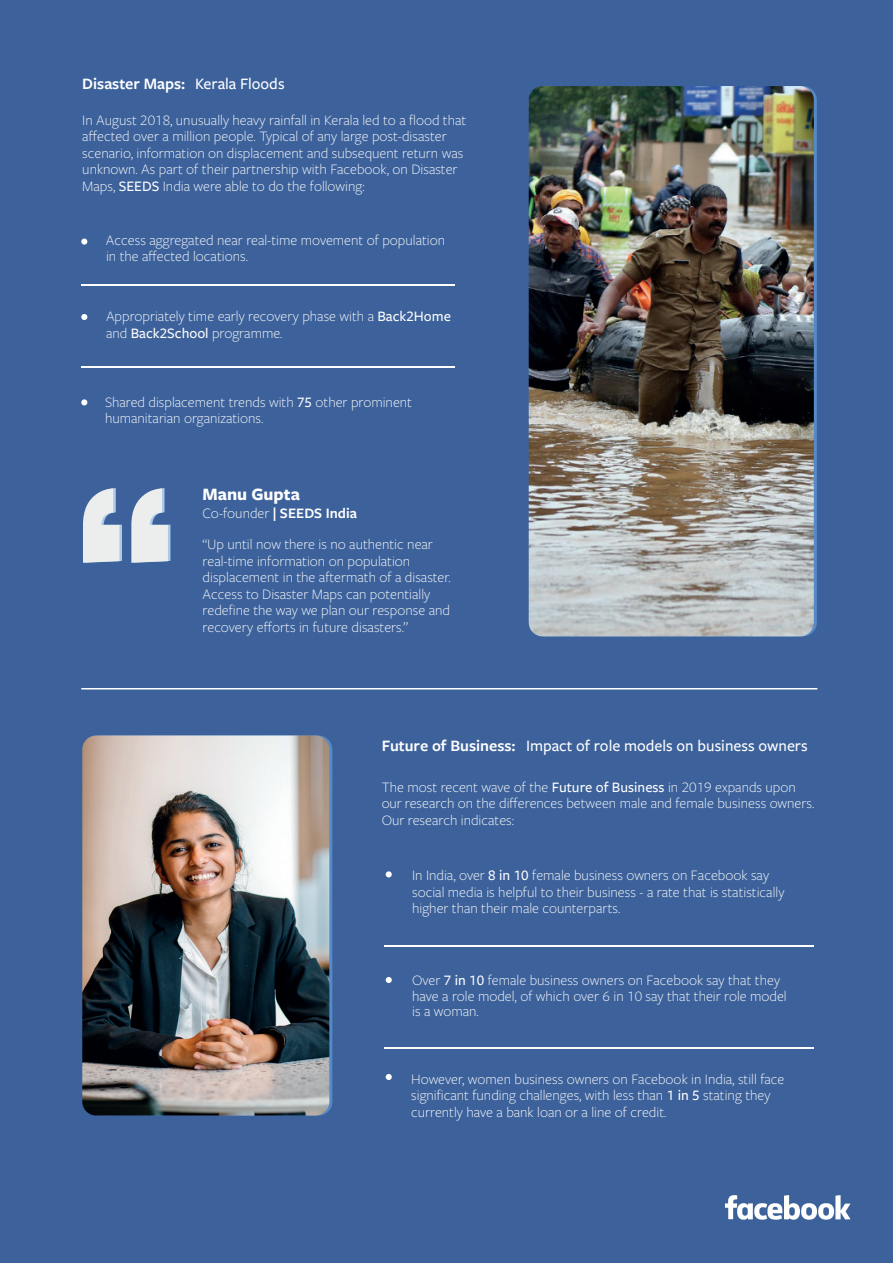
<style>
.page{position:relative;width:893px;height:1263px;background:#3d629b}
.page>*{position:absolute;margin:0;border:0;box-sizing:border-box;transform-origin:0 0}
.t1{font:259.05px "Francois One";color:#eceded}
.t2{font:700 18px "Freight Sans LF Pro";color:#fff}
.t3{font:500 16.5px "Freight Sans LF Pro";color:#fff}
.t4{font:600 16.5px "Freight Sans LF Pro";color:#fff}
.t5{font:300 15px/16.5px "Freight Sans LF Pro";color:#fff}
.s1{font-weight:500}
.s2{font-weight:600}
</style>
<div class="page">
<hr style="left:81px;top:688px;width:736px;height:1px;background:#fff">
<svg style="left:81px;top:399px;width:6px;height:6px"></svg>
<svg style="left:81px;top:314px;width:6px;height:6px"></svg>
<svg style="left:81px;top:239px;width:6px;height:6px"></svg>
<svg style="left:386px;top:1074px;width:6px;height:6px"></svg>
<svg style="left:386px;top:977px;width:6px;height:6px"></svg>
<svg style="left:386px;top:871px;width:6px;height:6px"></svg>
<svg style="left:725px;top:1195px;width:125px;height:25px"></svg>
<hr style="left:81px;top:366px;width:374px;height:1px;background:#fff">
<hr style="left:81px;top:284px;width:374px;height:2px;background:#fff">
<hr style="left:385px;top:1048px;width:429px;height:1px;background:#fff">
<hr style="left:385px;top:945px;width:429px;height:2px;background:#fff">
<img style="left:529px;top:86px;width:285px;height:550px">
<img style="left:82px;top:735px;width:247px;height:380px">
<p class="t4" style="left:82px;top:72px;width:204px">Disaster Maps: <span class="s1">Kerala Floods</span></p>
<p class="t5" style="left:82px;top:111px;width:386px">In August 2018, unusually heavy rainfall in Kerala led to a flood that affected over a million people. Typical of any large post-disaster scenario, information on displacement and subsequent return was unknown. As part of their partnership with Facebook, on Disaster Maps, <span class="s1">SEEDS</span> India were able to do the following:</p>
<p class="t5" style="left:106px;top:231px;width:341px">Access aggregated near real-time movement of population in the affected locations.</p>
<p class="t5" style="left:106px;top:307px;width:346px">Appropriately time early recovery phase with a <span class="s1">Back2Home </span>and <span class="s1">Back2School</span> programme.</p>
<p class="t5" style="left:105px;top:393px;width:309px">Shared displacement trends with <span class="s1">75</span> other prominent humanitarian organizations.</p>
<h1 class="t1" style="left:71px;top:442px;width:110px">“</h1>
<p class="t2" style="left:203px;top:482px;width:99px">Manu Gupta</p>
<p class="t5" style="left:203px;top:497px;width:232px;line-height:31.5px">Co-founder <span class="s2">| SEEDS India<br></span>“Up until now there is no authentic near</p>
<p class="t5" style="left:203px;top:552px;width:250px">real-time information on population displacement in the aftermath of a disaster.<br>Access to Disaster Maps can potentially redefine the way we plan our response and recovery efforts in future disasters.”</p>
<p class="t3" style="left:382px;top:735px;width:428px"><span class="s2">Future of Business:</span> Impact of role models on business owners</p>
<p class="t5" style="left:382px;top:778px;width:434px">The most recent wave of the <span class="s1">Future of Business</span> in 2019 expands upon our research on the differences between male and female business owners.<br>Our research indicates:</p>
<p class="t5" style="left:412px;top:867px;width:374px">In India, over <span class="s1">8 in 10</span> female business owners on Facebook say social media is helpful to their business - a rate that is statistically higher than their male counterparts.</p>
<p class="t5" style="left:412px;top:971px;width:376px">Over <span class="s1">7 in 10</span> female business owners on Facebook say that they have a role model, of which over 6 in 10 say that their role model</p>
<p class="t5" style="left:412px;top:1002px;width:68px">is a woman.</p>
<p class="t5" style="left:411px;top:1070px;width:375px">However, women business owners on Facebook in India, still face significant funding challenges, with less than <span class="s1">1 in 5</span> stating they currently have a bank loan or a line of credit.</p>
</div>
